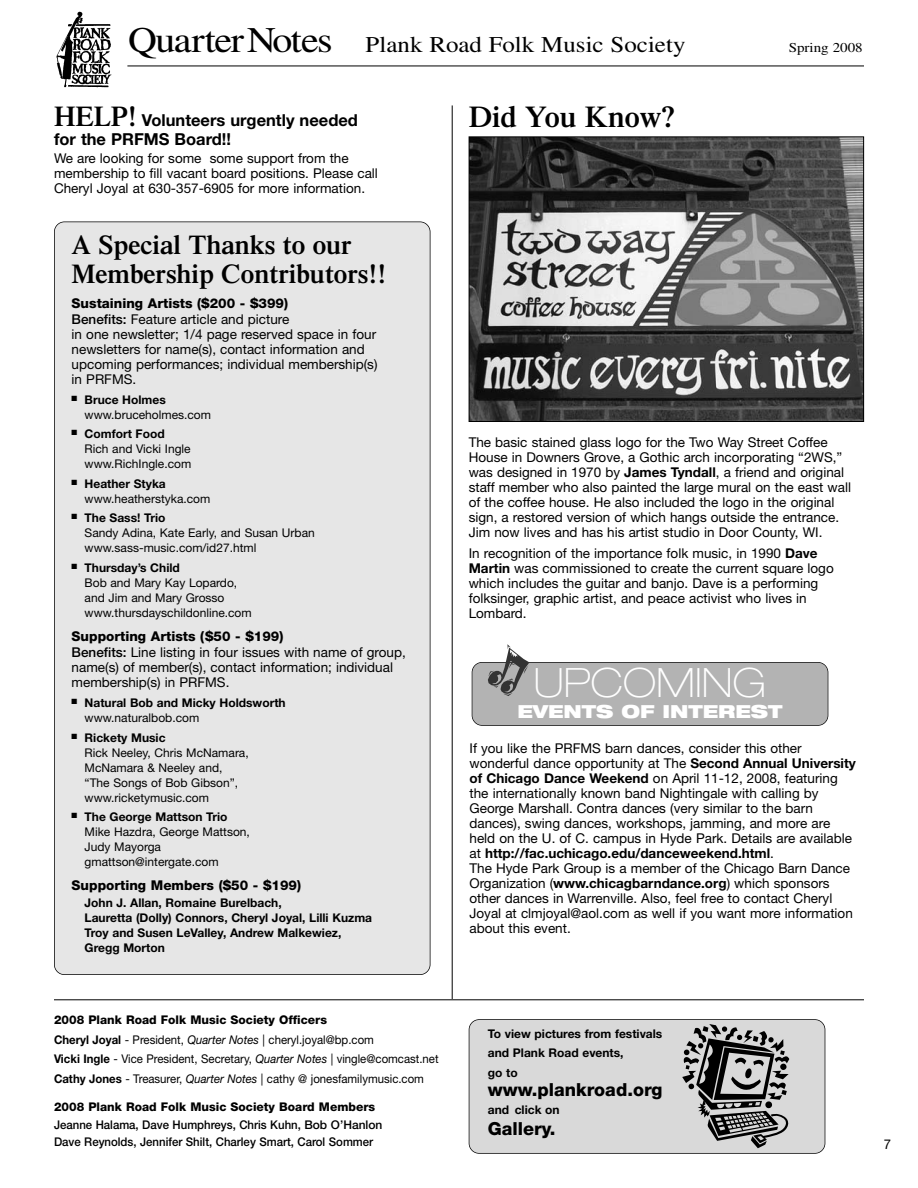
<style>
.page{position:relative;width:918px;height:1188px;background:#fff}
.page>*{position:absolute;margin:0;border:0;box-sizing:border-box;transform-origin:0 0}
.t1{font:54px "Mini Pics Art Jam";color:#333}
.t2{font:100 expanded 40.5px "Helvetica Neue";color:#fff}
.t3{font:600 30px "Times";color:#000}
.t4{font:600 27px/28.5px "Times";color:#000}
.t5{font:22.5px "Times";color:#000;scale:1.11 1}
.t6{font:800 18px "Helvetica Neue";color:#000}
.t7{font:900 expanded 18px "Helvetica Neue";color:#fff}
.t8{font:700 16.5px/19.5px "Helvetica Neue";color:#000}
.t9{font:13.5px/15px "Helvetica Neue";color:#000}
.t10{font:800 13.5px/16.5px "Helvetica Neue";color:#000}
.t11{font:13.5px "Times";color:#000;scale:1.11 1}
.t12{font:12px/15px "Helvetica Neue";color:#000}
.t13{font:700 12px/15px "Helvetica Neue";color:#000}
.t14{font:12px/19.5px "Helvetica Neue";color:#000;scale:.95 1}
.t15{font:500 12px/16.5px "Helvetica Neue";color:#000;scale:.95 1}
.t16{font:800 12px "Helvetica Neue";color:#000}
.s1{font-size:36px}
.s2{font-family:"Times";font-weight:600;font-size:28.5px}
.s3{font-weight:500}
.s4{font-weight:400}
.s5{font-weight:700}
.s6{font-weight:800}
.s7{font-style:italic}
</style>
<div class="page">
<img style="left:57px;top:11px;width:54px;height:77px">
<hr style="left:127px;top:66px;width:737px;height:1px;background:#000">
<div style="left:469px;top:1020px;width:356px;height:133px;background:#d9d9d9;border-radius:10px"></div>
<div style="left:469px;top:1019px;width:356px;height:135px;border:2px solid #000;border-radius:10px"></div>
<div style="left:55px;top:222px;width:375px;height:752px;background:#e6e6e6;border-radius:10px"></div>
<div style="left:54px;top:221px;width:376px;height:754px;border:2px solid #000;border-radius:10px"></div>
<hr style="left:452px;top:105px;width:1px;height:894px;background:#000">
<img style="left:471px;top:138px;width:391px;height:282px">
<div style="left:469px;top:136px;width:395px;height:286px;border:1px solid #000"></div>
<div style="left:472px;top:663px;width:356px;height:62px;background:#b3b3b3;border-radius:10px"></div>
<div style="left:472px;top:662px;width:356px;height:64px;border:2px solid #000;border-radius:10px"></div>
<hr style="left:54px;top:999px;width:810px;height:1px;background:#000">
<svg style="left:664px;top:1019px;width:146px;height:135px"></svg>
<h3 class="t5" style="left:128px;top:37px;width:504px"><span class="s1">QuarterNotes</span> Plank Road Folk Music Society</h3>
<p class="t8" style="left:54px;top:112px;width:306px"><span class="s2">HELP!</span> Volunteers urgently needed for the PRFMS Board!!</p>
<p class="t9" style="left:54px;top:152px;width:325px">We are looking for some some support from the membership to fill vacant board positions. Please call<br>Cheryl Joyal at 630-357-6905 for more information.</p>
<h3 class="t3" style="left:469px;top:106px;width:207px">Did You Know?</h3>
<p class="t11" style="left:789px;top:43px;width:68px">Spring 2008</p>
<h3 class="t4" style="left:72px;top:234px;width:316px">A Special Thanks to our<br>Membership Contributors!!</h3>
<p class="t10" style="left:72px;top:296px;width:219px">Sustaining Artists ($200 - $399)<br><span class="s3">Benefits:</span> <span class="s4">Feature article and picture</span></p>
<p class="t9" style="left:72px;top:328px;width:307px">in one newsletter; 1/4 page reserved space in four newsletters for name(s), contact information and upcoming performances; individual membership(s) in PRFMS.</p>
<p class="t12" style="left:85px;top:393px;width:128px;text-indent:-13px">■ <span class="s5">Bruce Holmes </span>www.bruceholmes.com</p>
<p class="t12" style="left:85px;top:428px;width:108px;text-indent:-13px">■ <span class="s5">Comfort Food<br></span>Rich and Vicki Ingle www.RichIngle.com</p>
<p class="t12" style="left:85px;top:477px;width:127px;text-indent:-13px">■ <span class="s5">Heather Styka </span>www.heatherstyka.com</p>
<p class="t12" style="left:85px;top:512px;width:232px;text-indent:-13px">■ <span class="s5">The Sass! Trio<br></span>Sandy Adina, Kate Early, and Susan Urban www.sass-music.com/id27.html</p>
<p class="t12" style="left:85px;top:561px;width:169px;text-indent:-13px">■ <span class="s5">Thursday’s Child<br></span>Bob and Mary Kay Lopardo, and Jim and Mary Grosso www.thursdayschildonline.com</p>
<p class="t9" style="left:72px;top:629px;width:336px;line-height:16.5px"><span class="s6">Supporting Artists ($50 - $199)<br></span><span class="s3">Benefits:</span> Line listing in four issues with name of group,</p>
<p class="t9" style="left:72px;top:661px;width:323px">name(s) of member(s), contact information; individual membership(s) in PRFMS.</p>
<p class="t13" style="left:85px;top:696px;width:203px;text-indent:-13px">■ Natural Bob and Micky Holdsworth <span class="s4">www.naturalbob.com</span></p>
<p class="t12" style="left:85px;top:731px;width:166px;text-indent:-13px">■ <span class="s5">Rickety Music<br></span>Rick Neeley, Chris McNamara,<br>McNamara &amp; Neeley and, “The Songs of Bob Gibson”, www.ricketymusic.com</p>
<p class="t12" style="left:85px;top:810px;width:167px;text-indent:-13px">■ <span class="s5">The George Mattson Trio<br></span>Mike Hazdra, George Mattson,<br>Judy Mayorga gmattson@intergate.com</p>
<p class="t10" style="left:72px;top:878px;width:231px">Supporting Members ($50 - $199)</p>
<p class="t13" style="left:85px;top:896px;width:289px">John J. Allan, Romaine Burelbach,<br>Lauretta (Dolly) Connors, Cheryl Joyal, Lilli Kuzma Troy and Susen LeValley, Andrew Malkewiez, Gregg Morton</p>
<p class="t9" style="left:469px;top:436px;width:384px">The basic stained glass logo for the Two Way Street Coffee House in Downers Grove, a Gothic arch incorporating “2WS,” was designed in 1970 by <span class="s5">James Tyndall</span>, a friend and original staff member who also painted the large mural on the east wall of the coffee house. He also included the logo in the original sign, a restored version of which hangs outside the entrance.<br>Jim now lives and has his artist studio in Door County, WI.</p>
<p class="t9" style="left:469px;top:547px;width:367px">In recognition of the importance folk music, in 1990 <span class="s5">Dave Martin</span> was commissioned to create the current square logo which includes the guitar and banjo. Dave is a performing folksinger, graphic artist, and peace activist who lives in Lombard.</p>
<h1 class="t1" style="left:485px;top:636px;width:49px">&amp;</h1>
<h2 class="t2" style="left:534px;top:668px;width:234px">UPCOMING</h2>
<h3 class="t7" style="left:517px;top:705px;width:267px">EVENTS OF INTEREST</h3>
<p class="t9" style="left:470px;top:742px;width:388px">If you like the PRFMS barn dances, consider this other wonderful dance opportunity at The <span class="s5">Second Annual University of Chicago Dance Weekend</span> on April 11-12, 2008, featuring the internationally known band Nightingale with calling by George Marshall. Contra dances (very similar to the barn dances), swing dances, workshops, jamming, and more are held on the U. of C. campus in Hyde Park. Details are available at <span class="s5">http://fac.uchicago.edu/danceweekend.html</span>.<br>The Hyde Park Group is a member of the Chicago Barn Dance Organization (<span class="s5">www.chicagbarndance.org</span>) which sponsors other dances in Warrenville. Also, feel free to contact Cheryl Joyal at clmjoyal@aol.com as well if you want more information about this event.</p>
<p class="t14" style="left:54px;top:1011px;width:406px"><span class="s6">2008 Plank Road Folk Music Society Officers<br></span><span class="s5">Cheryl Joyal</span> - President, <span class="s7">Quarter Notes</span> | cheryl.joyal@bp.com<br><span class="s5">Vicki Ingle</span> - Vice President, Secretary, <span class="s7">Quarter Notes</span> | vingle@comcast.net <span class="s5">Cathy Jones</span> - Treasurer, <span class="s7">Quarter Notes</span> | cathy @ jonesfamilymusic.com</p>
<p class="t16" style="left:54px;top:1103px;width:323px">2008 Plank Road Folk Music Society Board Members</p>
<p class="t15" style="left:54px;top:1118px;width:347px">Jeanne Halama, Dave Humphreys, Chris Kuhn, Bob O’Hanlon<br>Dave Reynolds, Jennifer Shilt, Charley Smart, Carol Sommer</p>
<p class="t13" style="left:488px;top:1025px;width:176px;line-height:19.5px">To view pictures from festivals and Plank Road events,<br>go to</p>
<h3 class="t6" style="left:488px;top:1084px;width:176px">www.plankroad.org</h3>
<p class="t13" style="left:488px;top:1104px;width:73px">and click on</p>
<h3 class="t6" style="left:488px;top:1123px;width:69px">Gallery.</h3>
<p class="t9" style="left:884px;top:1138px;width:9px">7</p>
</div>
